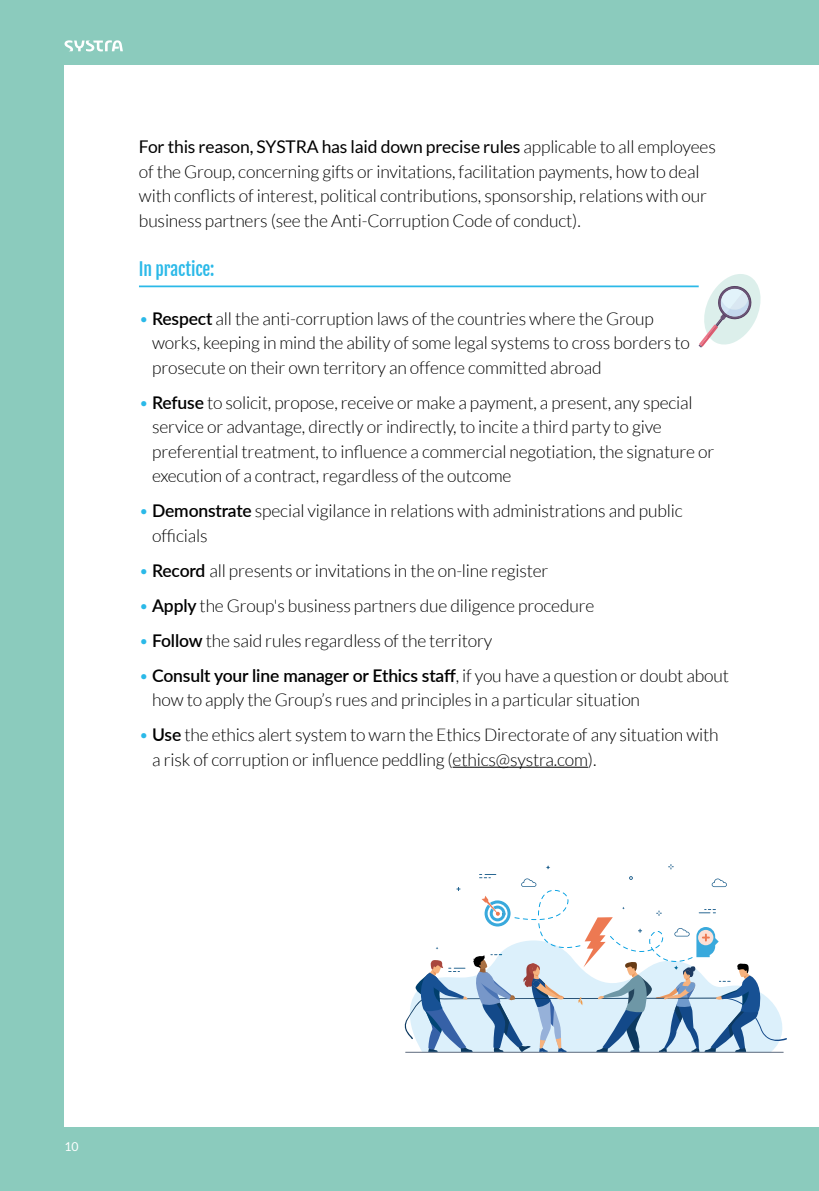
<style>
.page{position:relative;width:819px;height:1191px;background:#8bcbbd}
.page>*{position:absolute;margin:0;border:0;box-sizing:border-box;transform-origin:0 0}
.t1{font:300 17.5px/24.5px "Lato";letter-spacing:-.01em;color:#000}
.t2{font:17.5px "Fjalla One";letter-spacing:-.01em;color:#2bb9e8}
.t3{font:12.25px "Lato";color:#fff}
.s1{font-weight:400}
.s2{color:#2bb9e8}
.s3{font-weight:600}
</style>
<div class="page">
<div style="left:64px;top:64px;width:755px;height:1062px;background:#fff"></div>
<svg style="left:64px;top:40px;width:59px;height:11px"></svg>
<hr style="left:139px;top:285px;width:559px;height:2px;background:#2bb9e8">
<hr style="left:452px;top:767px;width:136px;height:1px;background:#000">
<svg style="left:404px;top:864px;width:383px;height:188px"></svg>
<svg style="left:698px;top:274px;width:63px;height:73px"></svg>
<p class="t1" style="left:139px;top:136px;width:578px"><span class="s1">For this reason, SYSTRA has laid down precise rules</span> applicable to all employees of the Group, concerning gifts or invitations, facilitation payments, how to deal with conflicts of interest, political contributions, sponsorship, relations with our business partners (see the Anti-Corruption Code of conduct).</p>
<p class="t2" style="left:139px;top:258px;width:77px">In practice:</p>
<p class="t1" style="left:152px;top:306px;width:539px;text-indent:-13px"><span class="s2">•</span> <span class="s3">Respect</span> all the anti-corruption laws of the countries where the Group works, keeping in mind the ability of some legal systems to cross borders to prosecute on their own territory an offence committed abroad</p>
<p class="t1" style="left:152px;top:391px;width:563px;text-indent:-13px"><span class="s2">•</span> <span class="s3">Refuse</span> to solicit, propose, receive or make a payment, a present, any special service or advantage, directly or indirectly, to incite a third party to give preferential treatment, to influence a commercial negotiation, the signature or execution of a contract, regardless of the outcome</p>
<p class="t1" style="left:152px;top:500px;width:532px;text-indent:-13px"><span class="s2">•</span> <span class="s3">Demonstrate</span> special vigilance in relations with administrations and public officials</p>
<p class="t1" style="left:139px;top:559px;width:411px"><span class="s2">•</span> <span class="s3">Record</span> all presents or invitations in the on-line register</p>
<p class="t1" style="left:139px;top:594px;width:457px"><span class="s2">•</span> <span class="s3">Apply</span> the Group's business partners due diligence procedure</p>
<p class="t1" style="left:139px;top:628px;width:355px"><span class="s2">•</span> <span class="s3">Follow</span> the said rules regardless of the territory</p>
<p class="t1" style="left:152px;top:663px;width:578px;text-indent:-13px"><span class="s2">•</span> <span class="s3">Consult your line manager or Ethics staff</span>, if you have a question or doubt about how to apply the Group’s rues and principles in a particular situation</p>
<p class="t1" style="left:152px;top:723px;width:568px;text-indent:-13px"><span class="s2">•</span> <span class="s3">Use</span> the ethics alert system to warn the Ethics Directorate of any situation with a risk of corruption or influence peddling (ethics@systra.com).</p>
<p class="t3" style="left:64px;top:1142px;width:16px">10</p>
</div>
